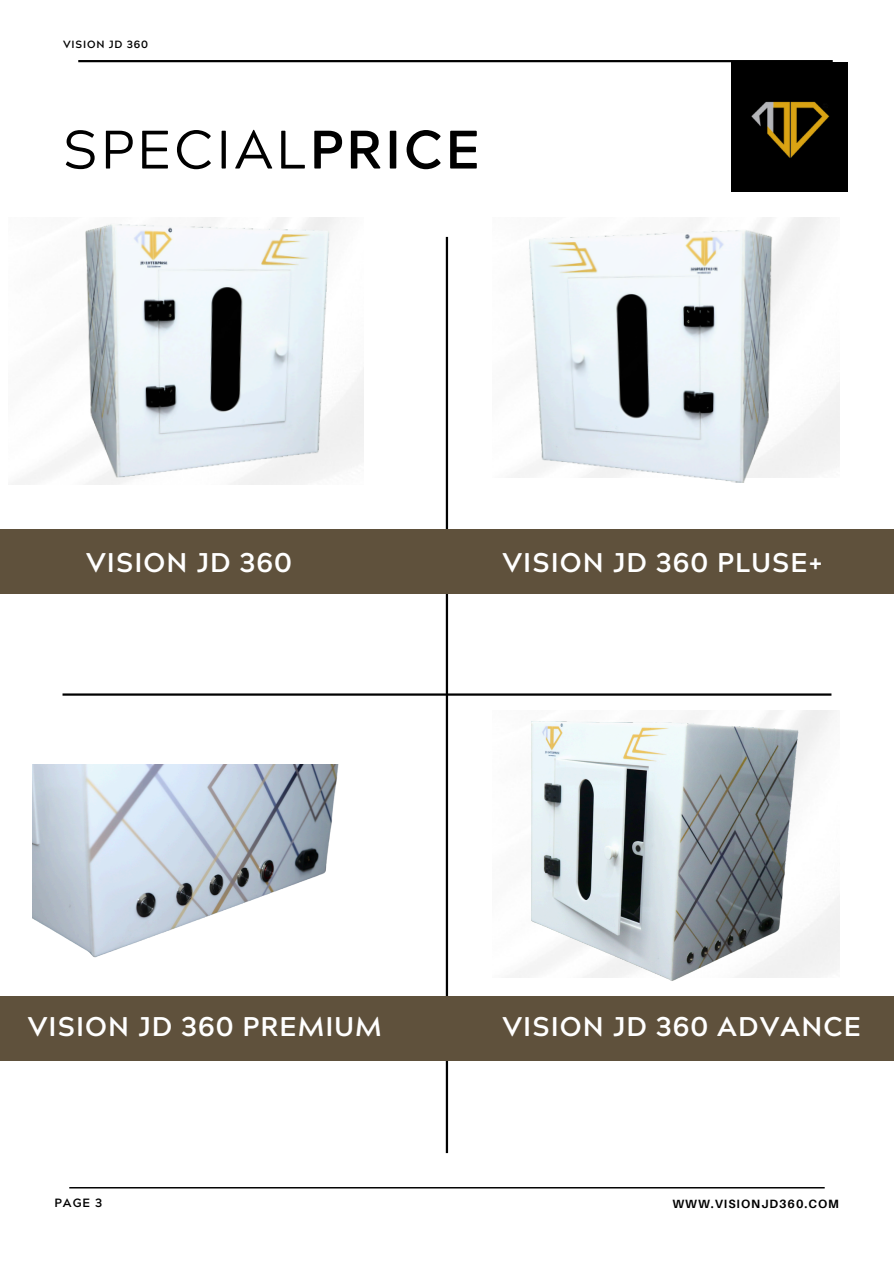
<style>
.page{position:relative;width:894px;height:1264px;background:#fff}
.page>*{position:absolute;margin:0;border:0;box-sizing:border-box;transform-origin:0 0}
.t1{font:54px "Acherus Grotesque";letter-spacing:.055em;color:#000}
.t2{font:700 27px "Acherus Grotesque";letter-spacing:.04em;color:#fff}
.t3{font:700 12px "Aileron";letter-spacing:.08em;color:#000}
.t4{font:700 12px "Acherus Grotesque";color:#000}
.t5{font:700 10.5px "Acherus Grotesque";letter-spacing:.08em;color:#000}
.s1{font-weight:700}
</style>
<div class="page">
<img style="left:69px;top:1187px;width:756px;height:1px">
<img style="left:78px;top:61px;width:755px;height:1px">
<img style="left:62px;top:484px;width:770px;height:670px">
<div style="left:731px;top:62px;width:116px;height:129px;background:#000"></div>
<img style="left:751px;top:101px;width:79px;height:57px">
<img style="left:492px;top:710px;width:346px;height:267px">
<img style="left:14px;top:217px;width:350px;height:263px">
<img style="left:445px;top:217px;width:395px;height:267px">
<img style="left:531px;top:701px;width:305px;height:288px">
<div style="left:74px;top:709px;width:268px;height:268px;background:#fff"></div>
<div style="left:0;top:529px;width:893px;height:65px;background:#5f513c"></div>
<img style="left:32px;top:764px;width:338px;height:225px">
<div style="left:45px;top:608px;width:268px;height:41px;background:#fff"></div>
<div style="left:0;top:996px;width:893px;height:65px;background:#5f513c"></div>
<div style="left:492px;top:608px;width:268px;height:41px;background:#fff"></div>
<div style="left:45px;top:1103px;width:268px;height:41px;background:#fff"></div>
<div style="left:502px;top:1103px;width:268px;height:41px;background:#fff"></div>
<p class="t5" style="left:63px;top:40px;width:87px">VISION JD 360</p>
<p class="t1" style="left:63px;top:128px;width:418px">SPECIAL<span class="s1">PRICE</span></p>
<h1 class="t2" style="left:86px;top:551px;width:207px">VISION JD 360</h1>
<p class="t2" style="left:502px;top:551px;width:321px">VISION JD 360 PLUSE+</p>
<p class="t2" style="left:28px;top:1016px;width:355px">VISION JD 360 PREMIUM</p>
<p class="t4" style="left:55px;top:1197px;width:49px">PAGE 3</p>
<p class="t2" style="left:502px;top:1016px;width:360px">VISION JD 360 ADVANCE</p>
<p class="t3" style="left:672px;top:1196px;width:168px">WWW.VISIONJD360.COM</p>
</div>
